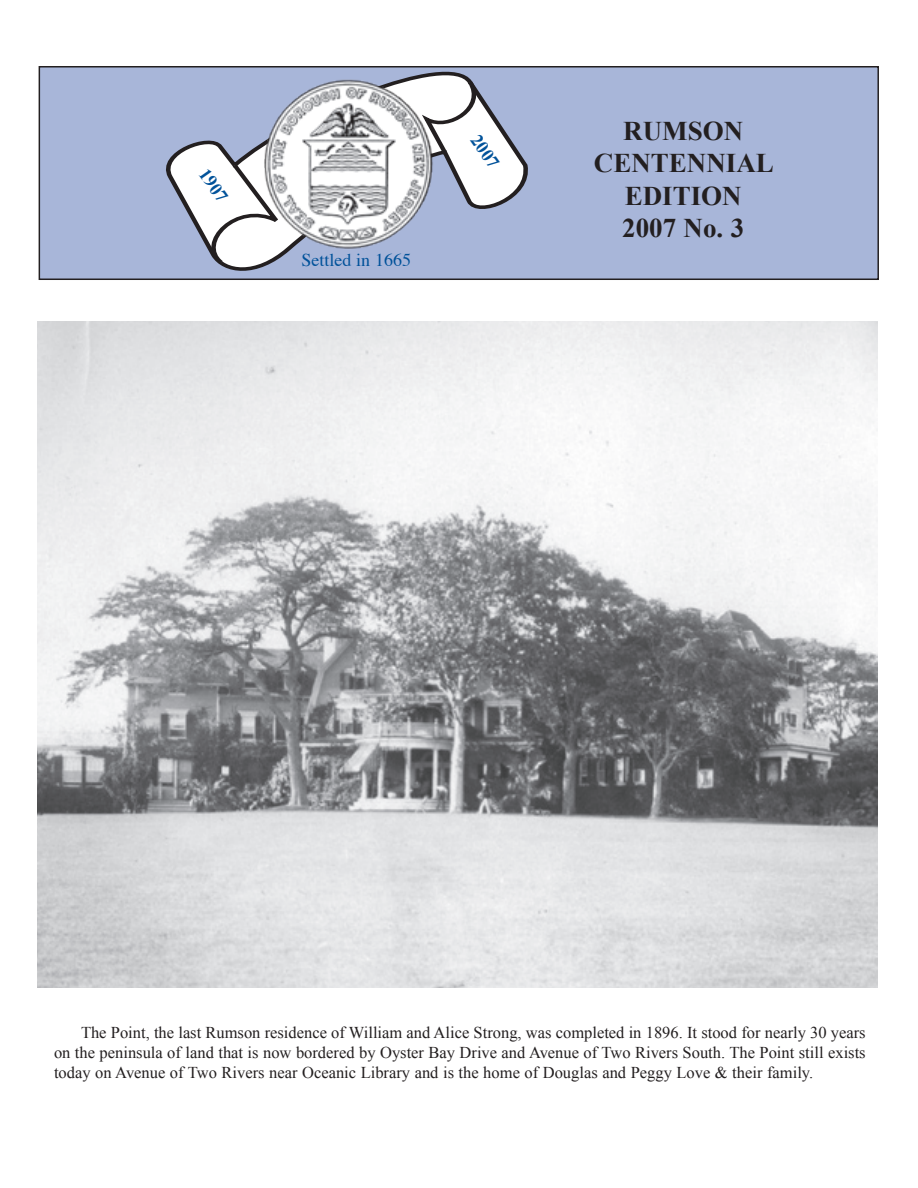
<style>
.page{position:relative;width:918px;height:1188px;background:#fff}
.page>*{position:absolute;margin:0;border:0;box-sizing:border-box;transform-origin:0 0}
.t1{font:700 27px/32.4px "Times New Roman";color:#231f20;text-align:center}
.t2{font:18px "Times";color:#01529a}
.t3{font:700 18px "Times New Roman";color:#01529a}
.t4{font:16.5px/19.8px "Times New Roman";color:#231f20;text-align:justify}
</style>
<div class="page">
<img style="left:37px;top:322px;width:840px;height:666px">
<div style="left:39px;top:67px;width:839px;height:212px;background:#a8b6d9"></div>
<div style="left:39px;top:66px;width:840px;height:214px;border:2px solid #231f20"></div>
<svg style="left:158px;top:66px;width:373px;height:205px"></svg>
<svg style="left:196px;top:160px;width:93px;height:107px;background:#dddde0"></svg>
<svg style="left:416px;top:77px;width:70px;height:80px;background:#e2e2e4"></svg>
<img style="left:256px;top:70px;width:184px;height:184px;border-radius:50%">
<p class="t3" style="left:213px;top:163px;width:37px;rotate:55deg">1907</p>
<p class="t2" style="left:301px;top:249px;width:111px">settled in 1665</p>
<p class="t3" style="left:485px;top:129px;width:37px;rotate:55deg">2007</p>
<p class="t1" style="left:594px;top:114px;width:182px">RUMSON<br>CENTENNIAL<br>EDITION<br>2007 NO. 3</p>
<p class="t4" style="left:54px;top:1022px;width:813px;text-indent:27px">The Point, the last Rumson residence of William and Alice Strong, was completed in 1896. It stood for nearly 30 years on the peninsula of land that is now bordered by Oyster Bay Drive and Avenue of Two Rivers South. The Point still exists today on Avenue of Two Rivers near Oceanic Library and is the home of Douglas and Peggy Love &amp; their family.</p>
</div>
